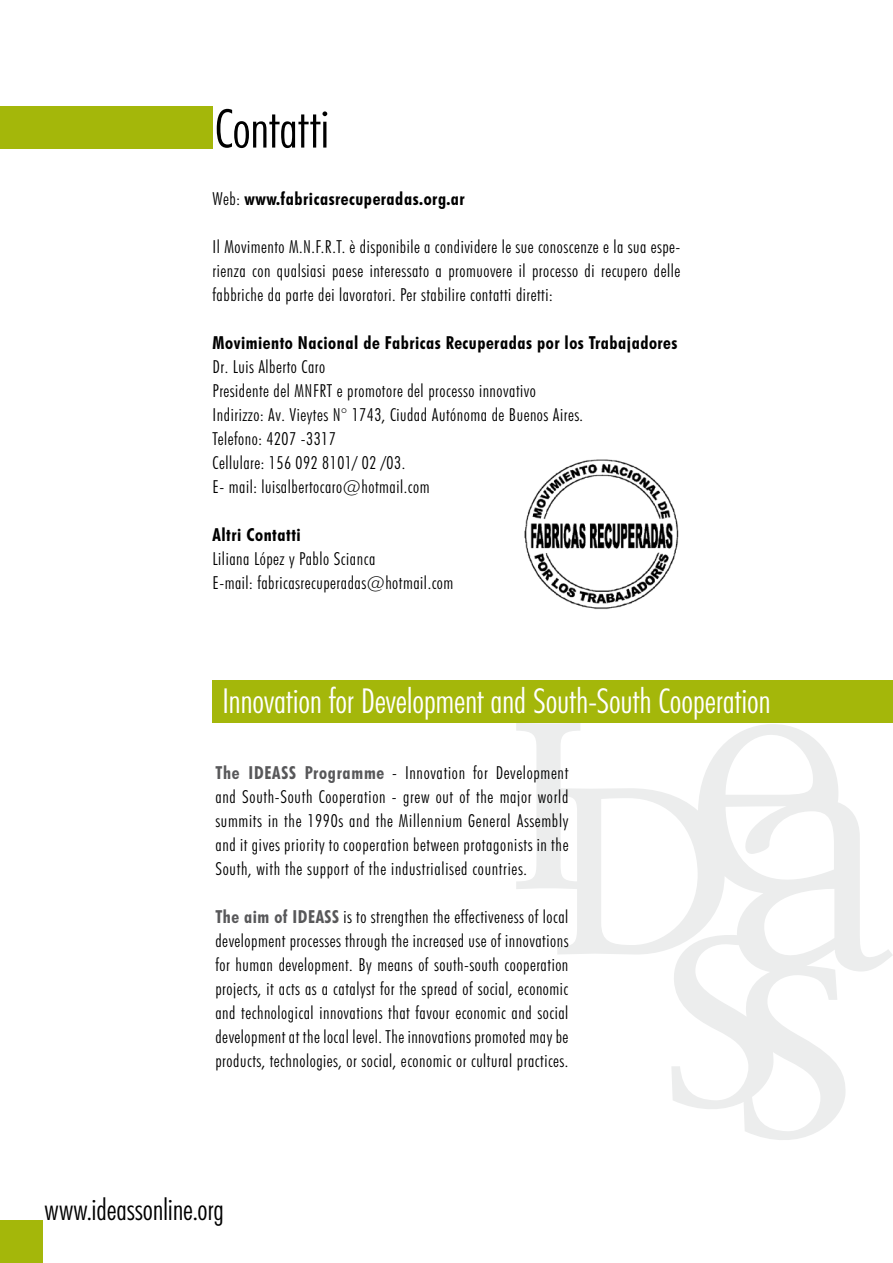
<style>
.page{position:relative;width:893px;height:1263px;background:#fff}
.page>*{position:absolute;margin:0;border:0;box-sizing:border-box;transform-origin:0 0}
.t1{font:300 condensed 54px "Futura BT";letter-spacing:-.005em;color:#000}
.t2{font:300 condensed 34.5px "Futura BT";letter-spacing:-.005em;color:#fff}
.t3{font:300 condensed 30px "Futura BT";letter-spacing:-.01em;color:#000}
.t4{font:300 condensed 18px/24px "Futura BT";letter-spacing:.03em;color:#000;text-align:justify}
.t5{font:700 condensed 18px "Futura BT";letter-spacing:.03em;color:#000}
.s1{font-weight:300}
.s2{font-weight:700;color:#58585a}
</style>
<div class="page">
<svg style="left:516px;top:723px;width:377px;height:417px"></svg>
<div style="left:213px;top:680px;width:680px;height:43px;background:#a4b70a"></div>
<img style="left:524px;top:459px;width:155px;height:150px">
<div style="left:0;top:106px;width:213px;height:43px;background:#a4b70a"></div>
<div style="left:0;top:1220px;width:43px;height:43px;background:#a4b70a"></div>
<h1 class="t1" style="left:215px;top:96px;width:116px">Contatti</h1>
<p class="t5" style="left:213px;top:188px;width:254px"><span class="s1">Web:</span> www.fabricasrecuperadas.org.ar</p>
<p class="t4" style="left:213px;top:235px;width:469px">Il Movimento M.N.F.R.T. è disponibile a condividere le sue conoscenze e la sua espe&shy;rienza con qualsiasi paese interessato a promuovere il processo di recupero delle fabbriche da parte dei lavoratori. Per stabilire contatti diretti:</p>
<p class="t5" style="left:213px;top:332px;width:466px">Movimiento Nacional de Fabricas Recuperadas por los Trabajadores</p>
<p class="t4" style="left:213px;top:355px;width:372px;text-align:left">Dr. Luis Alberto Caro<br>Presidente del MNFRT e promotore del processo innovativo Indirizzo: Av. Vieytes N° 1743, Ciudad Autónoma de Buenos Aires.<br>Telefono: 4207 -3317<br>Cellulare: 156 092 8101/ 02 /03.<br>E- mail: luisalbertocaro@hotmail.com</p>
<p class="t5" style="left:213px;top:524px;width:90px">Altri Contatti</p>
<p class="t4" style="left:213px;top:547px;width:242px">Liliana López y Pablo Scianca<br>E-mail: fabricasrecuperadas@hotmail.com</p>
<h2 class="t2" style="left:222px;top:679px;width:550px">Innovation for Development and South-South Cooperation</h2>
<p class="t4" style="left:215px;top:761px;width:354px"><span class="s2">The IDEASS Programme</span> - Innovation for Development and South-South Cooperation - grew out of the major world summits in the 1990s and the Millennium General Assembly and it gives priority to cooperation between protagonists in the South, with the support of the industrialised countries.</p>
<p class="t4" style="left:215px;top:905px;width:354px"><span class="s2">The aim of IDEASS</span> is to strengthen the effectiveness of local development processes through the increased use of innovations for human development. By means of south-south cooperation projects, it acts as a catalyst for the spread of social, economic and technological innovations that favour economic and social development at the local level. The innovations promoted may be products, technologies, or social, economic or cultural practices.</p>
<h3 class="t3" style="left:45px;top:1191px;width:181px">www.ideassonline.org</h3>
</div>
